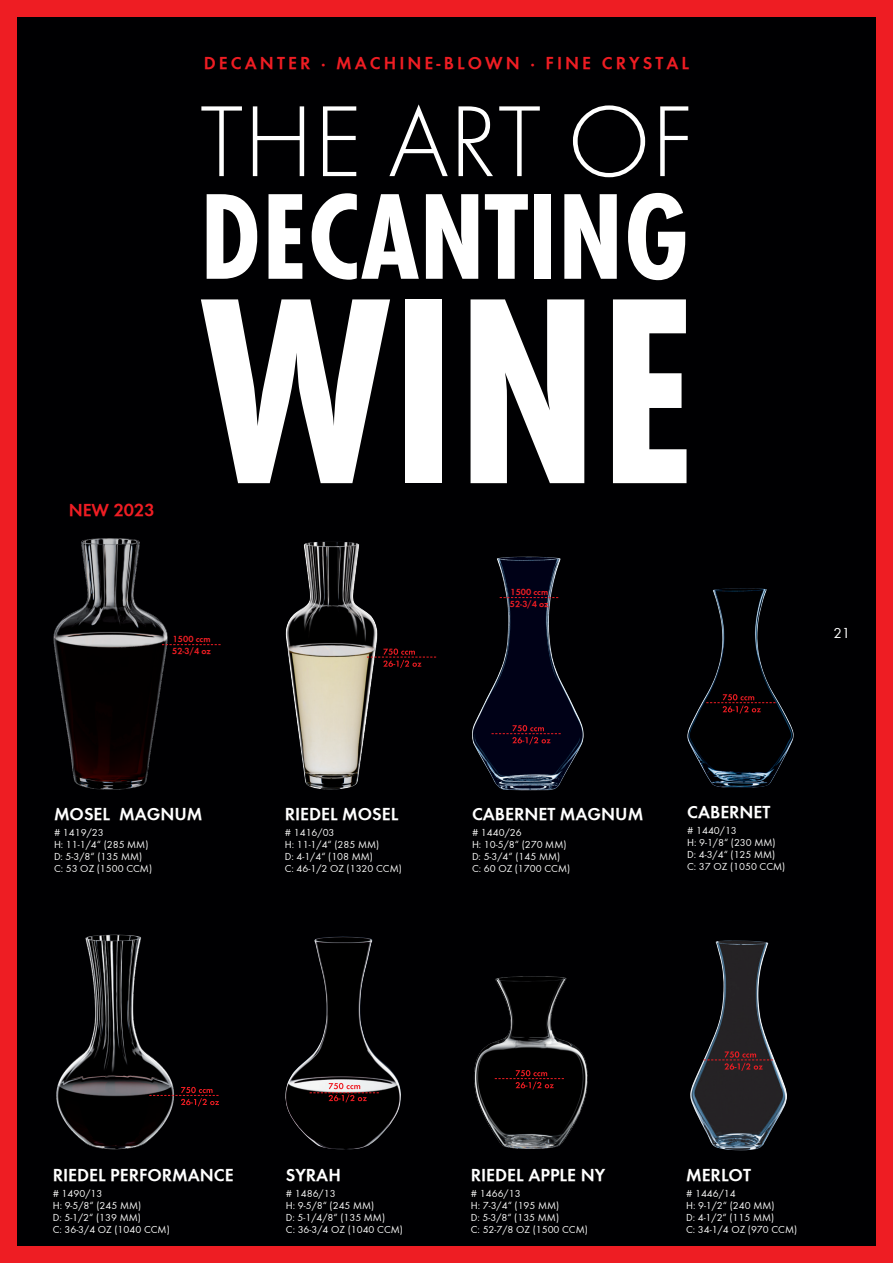
<style>
.page{position:relative;width:893px;height:1263px;background:#ee1d23}
.page>*{position:absolute;margin:0;border:0;box-sizing:border-box;transform-origin:0 0}
.t1{font:700 275.4px "Function Cond";color:#fff}
.t2{font:700 126.75px "Function Cond";color:#fff}
.t3{font:300 104.55px "Function LH Sm Caps";color:#fff}
.t4{font:700 18px "Function";color:#fff}
.t5{font:700 18px "Function";letter-spacing:.17em;color:#ee1d23}
.t6{font:15px "Function";color:#fff}
.t7{font:10.5px/12px "Function";color:#fff}
.t8{font:700 9.15px/11.9px "Function";color:#ee1d23}
</style>
<div class="page">
<div style="left:17px;top:17px;width:859px;height:1229px;background:#000002"></div>
<img style="left:285px;top:542px;width:93px;height:248px">
<img style="left:690px;top:940px;width:97px;height:210px">
<svg style="left:704px;top:1051px;width:69px;height:20px"></svg>
<img style="left:285px;top:936px;width:116px;height:213px">
<svg style="left:310px;top:1083px;width:69px;height:19px"></svg>
<img style="left:687px;top:588px;width:107px;height:200px">
<svg style="left:706px;top:694px;width:69px;height:20px"></svg>
<img style="left:474px;top:976px;width:114px;height:173px">
<svg style="left:495px;top:1070px;width:69px;height:20px"></svg>
<img style="left:472px;top:557px;width:112px;height:233px">
<svg style="left:491px;top:725px;width:70px;height:20px"></svg>
<svg style="left:500px;top:597px;width:58px;height:1px"></svg>
<img style="left:56px;top:934px;width:118px;height:216px">
<svg style="left:149px;top:1087px;width:70px;height:19px"></svg>
<img style="left:53px;top:538px;width:125px;height:252px">
<svg style="left:367px;top:648px;width:69px;height:20px"></svg>
<svg style="left:162px;top:644px;width:59px;height:1px"></svg>
<h3 class="t5" style="left:69px;top:499px;width:87px">NEW 2023</h3>
<h3 class="t5" style="left:204px;top:52px;width:487px">DECANTER · MACHINE-BLOWN · FINE CRYSTAL</h3>
<h3 class="t3" style="left:200px;top:85px;width:495px">THE ART OF</h3>
<h2 class="t2" style="left:200px;top:163px;width:491px">DECANTING</h2>
<h1 class="t1" style="left:200px;top:232px;width:498px">WINE</h1>
<p class="t8" style="left:172px;top:633px;width:40px">1500 ccm<br>52-3/4 oz</p>
<p class="t8" style="left:510px;top:586px;width:40px">1500 ccm<br>52-3/4 oz</p>
<h3 class="t6" style="left:833px;top:625px;width:19px">21</h3>
<h3 class="t4" style="left:54px;top:803px;width:150px">MOSEL MAGNUM</h3>
<p class="t7" style="left:54px;top:827px;width:100px"># 1419/23<br>H: 11-1/4“ (285 MM)<br>D: 5-3/8“ (135 MM)<br>C: 53 OZ (1500 CCM)</p>
<h3 class="t4" style="left:285px;top:803px;width:115px">RIEDEL MOSEL</h3>
<p class="t7" style="left:285px;top:827px;width:119px"># 1416/03<br>H: 11-1/4“ (285 MM)<br>D: 4-1/4“ (108 MM)<br>C: 46-1/2 OZ (1320 CCM)</p>
<h3 class="t4" style="left:472px;top:803px;width:173px">CABERNET MAGNUM</h3>
<p class="t7" style="left:472px;top:827px;width:100px"># 1440/26<br>H: 10-5/8“ (270 MM)<br>D: 5-3/4“ (145 MM)<br>C: 60 OZ (1700 CCM)</p>
<h3 class="t4" style="left:687px;top:801px;width:85px">CABERNET</h3>
<p class="t7" style="left:687px;top:824px;width:100px"># 1440/13<br>H: 9-1/8“ (230 MM)<br>D: 4-3/4“ (125 MM)<br>C: 37 OZ (1050 CCM)</p>
<h3 class="t4" style="left:53px;top:1164px;width:182px">RIEDEL PERFORMANCE</h3>
<p class="t7" style="left:53px;top:1188px;width:119px"># 1490/13<br>H: 9-5/8“ (245 MM)<br>D: 5-1/2“ (139 MM)<br>C: 36-3/4 OZ (1040 CCM)</p>
<h3 class="t4" style="left:286px;top:1164px;width:56px">SYRAH</h3>
<p class="t7" style="left:286px;top:1188px;width:119px"># 1486/13<br>H: 9-5/8“ (245 MM)<br>D: 5-1/4/8“ (135 MM)<br>C: 36-3/4 OZ (1040 CCM)</p>
<h3 class="t4" style="left:471px;top:1164px;width:136px">RIEDEL APPLE NY</h3>
<p class="t7" style="left:471px;top:1188px;width:119px"># 1466/13<br>H: 7-3/4“ (195 MM)<br>D: 5-3/8“ (135 MM)<br>C: 52-7/8 OZ (1500 CCM)</p>
<h3 class="t4" style="left:686px;top:1164px;width:66px">MERLOT</h3>
<p class="t7" style="left:686px;top:1187px;width:113px"># 1446/14<br>H: 9-1/2“ (240 MM)<br>D: 4-1/2“ (115 MM)<br>C: 34-1/4 OZ (970 CCM)</p>
</div>
